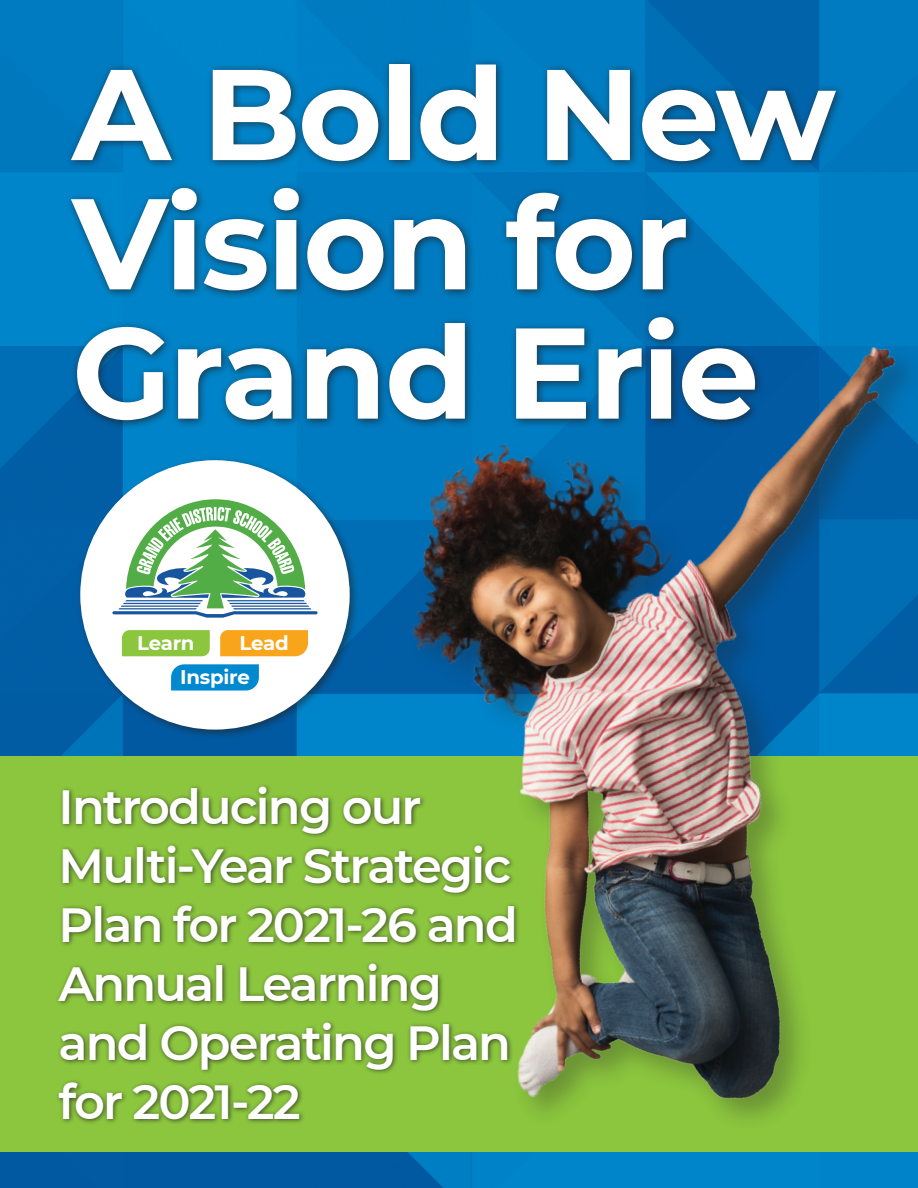
<style>
.page{position:relative;width:918px;height:1188px;background:#fff}
.page>*{position:absolute;margin:0;border:0;box-sizing:border-box;transform-origin:0 0}
.t1{font:700 128.85px "Montserrat";letter-spacing:-.02em;color:#fff}
.t2{font:600 47.85px/58.9px "Montserrat";letter-spacing:-.04em;color:#fff}
.t3{font:700 19.8px "Montserrat";letter-spacing:-.01em;color:#fff}
</style>
<div class="page">
<img style="left:0;top:0;width:918px;height:1188px">
<div style="left:0;top:756px;width:918px;height:396px;background:#8bc63e"></div>
<div style="left:77px;top:456px;width:282px;height:283px;background:#231f20;opacity:.5"></div>
<div style="left:83px;top:463px;width:264px;height:264px;background:#fff;border-radius:50%"></div>
<svg style="left:89px;top:475px;width:244px;height:166px"></svg>
<svg style="left:112px;top:499px;width:206px;height:119px"></svg>
<div style="left:122px;top:630px;width:88px;height:26px;background:#8bc63e"></div>
<svg style="left:220px;top:630px;width:88px;height:26px;background:#f9a721"></svg>
<svg style="left:171px;top:664px;width:88px;height:27px;background:#1090d1"></svg>
<img style="left:333px;top:313px;width:585px;height:860px">
<div style="left:66px;top:58px;width:779px;height:372px;background:#231f20;opacity:.75"></div>
<div style="left:55px;top:784px;width:465px;height:341px;background:#231f20;opacity:.75"></div>
<p class="t1" style="left:72px;top:21px;width:766px">A Bold New</p>
<p class="t1" style="left:72px;top:151px;width:618px">Vision for</p>
<p class="t1" style="left:72px;top:280px;width:689px">Grand Erie</p>
<p class="t3" style="left:137px;top:629px;width:59px">Learn</p>
<p class="t3" style="left:239px;top:629px;width:51px">Lead</p>
<p class="t3" style="left:180px;top:663px;width:71px">Inspire</p>
<p class="t2" style="left:59px;top:775px;width:461px">Introducing our<br>Multi-Year Strategic<br>Plan for 2021-26 and<br>Annual Learning and Operating Plan for 2021-22</p>
</div>
